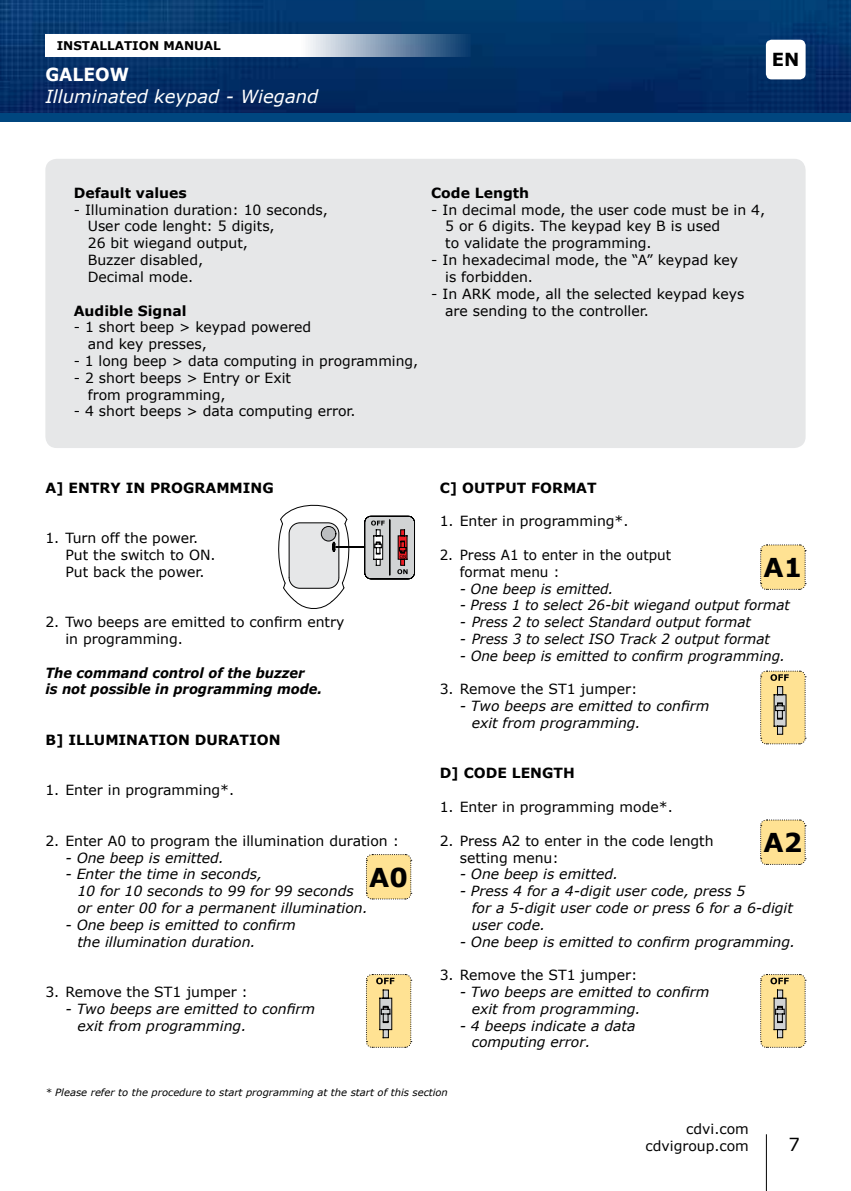
<style>
.page{position:relative;width:851px;height:1191px;background:#fff}
.page>*{position:absolute;margin:0;border:0;box-sizing:border-box;transform-origin:0 0}
.t1{font:700 26px "Verdana";color:#000}
.t2{font:italic 18px "Verdana";color:#fff}
.t3{font:700 18px "Verdana";color:#fff;scale:.95 1}
.t4{font:700 18px "Verdana";color:#000}
.t5{font:18px "Verdana";color:#000}
.t6{font:14px/16.8px "Verdana";color:#000}
.t7{font:italic 14px/16.8px "Verdana";color:#000}
.t8{font:700 14px "Verdana";color:#000}
.t9{font:italic 700 14px/16.8px "Verdana";color:#000;scale:.93 1}
.t10{font:700 12px "Verdana";color:#000}
.t11{font:italic 10px "Verdana";color:#000}
</style>
<div class="page">
<hr style="left:765px;top:1134px;width:1px;height:57px;background:#000">
<div style="left:45px;top:159px;width:760px;height:289px;background:#e6e7e8;border-radius:11px"></div>
<div style="left:364px;top:516px;width:50px;height:63px;background:#d1d3d4;border-radius:6px"></div>
<div style="left:364px;top:516px;width:50px;height:63px;border:1px dashed #000;border-radius:6px"></div>
<svg style="left:397px;top:529px;width:10px;height:45px"></svg>
<svg style="left:278px;top:504px;width:87px;height:105px"></svg>
<svg style="left:371px;top:519px;width:19px;height:56px"></svg>
<svg style="left:366px;top:974px;width:46px;height:74px;background:#dfca8e"></svg>
<svg style="left:760px;top:974px;width:46px;height:74px;background:#e0ca8e"></svg>
<svg style="left:760px;top:670px;width:46px;height:75px;background:#e0ca90"></svg>
<svg style="left:366px;top:854px;width:46px;height:46px;background:#f6dc95"></svg>
<svg style="left:760px;top:544px;width:46px;height:46px;background:#f6dc94"></svg>
<svg style="left:760px;top:819px;width:46px;height:46px;background:#f6dc95"></svg>
<img style="left:0;top:0;width:850px;height:113px">
<svg style="left:45px;top:34px;width:426px;height:23px"></svg>
<div style="left:765px;top:40px;width:40px;height:39px;background:#fff;border-radius:6px"></div>
<div style="left:0;top:113px;width:850px;height:9px;background:#00467f"></div>
<p class="t10" style="left:57px;top:37px;width:166px">INSTALLATION MANUAL</p>
<p class="t3" style="left:45px;top:62px;width:89px">GALEOW</p>
<p class="t2" style="left:45px;top:84px;width:274px">Illuminated keypad - Wiegand</p>
<p class="t4" style="left:771px;top:47px;width:29px">EN</p>
<p class="t8" style="left:74px;top:183px;width:114px">Default values</p>
<p class="t6" style="left:88px;top:201px;width:241px;text-indent:-14px">- Illumination duration: 10 seconds,<br>User code lenght: 5 digits,<br>26 bit wiegand output,<br>Buzzer disabled,<br>Decimal mode.</p>
<p class="t8" style="left:74px;top:300px;width:114px">Audible Signal</p>
<p class="t6" style="left:88px;top:319px;width:225px;text-indent:-14px">- 1 short beep &gt; keypad powered and key presses,</p>
<p class="t6" style="left:74px;top:352px;width:346px">- 1 long beep &gt; data computing in programming,</p>
<p class="t6" style="left:88px;top:369px;width:205px;text-indent:-14px">- 2 short beeps &gt; Entry or Exit from programming,</p>
<p class="t6" style="left:74px;top:403px;width:283px">- 4 short beeps &gt; data computing error.</p>
<p class="t8" style="left:431px;top:183px;width:99px">Code Length</p>
<p class="t6" style="left:445px;top:201px;width:321px;text-indent:-14px">- In decimal mode, the user code must be in 4,<br>5 or 6 digits. The keypad key B is used<br>to validate the programming.</p>
<p class="t6" style="left:445px;top:251px;width:294px;text-indent:-14px">- In hexadecimal mode, the “A” keypad key is forbidden.</p>
<p class="t6" style="left:445px;top:285px;width:300px;text-indent:-14px">- In ARK mode, all the selected keypad keys are sending to the controller.</p>
<p class="t8" style="left:45px;top:478px;width:230px">A] ENTRY IN PROGRAMMING</p>
<p class="t6" style="left:65px;top:529px;width:152px;text-indent:-20px">1. Turn off the power.<br>Put the switch to ON.<br>Put back the power.</p>
<p class="t6" style="left:65px;top:613px;width:280px;text-indent:-20px">2. Two beeps are emitted to confirm entry in programming.</p>
<p class="t9" style="left:45px;top:664px;width:299px">The command control of the buzzer<br>is not possible in programming mode.</p>
<p class="t8" style="left:45px;top:730px;width:237px">B] ILLUMINATION DURATION</p>
<p class="t6" style="left:45px;top:781px;width:190px">1. Enter in programming*.</p>
<p class="t6" style="left:45px;top:832px;width:355px">2. Enter A0 to program the illumination duration :</p>
<p class="t7" style="left:65px;top:849px;width:160px">- One beep is emitted.</p>
<p class="t7" style="left:77px;top:865px;width:292px;text-indent:-12px">- Enter the time in seconds,<br>10 for 10 seconds to 99 for 99 seconds or enter 00 for a permanent illumination.</p>
<p class="t7" style="left:77px;top:916px;width:220px;text-indent:-12px">- One beep is emitted to confirm the illumination duration.</p>
<p class="t6" style="left:45px;top:983px;width:204px">3. Remove the ST1 jumper :</p>
<p class="t7" style="left:77px;top:1000px;width:239px;text-indent:-12px">- Two beeps are emitted to confirm exit from programming.</p>
<p class="t8" style="left:439px;top:478px;width:158px">C] OUTPUT FORMAT</p>
<p class="t6" style="left:439px;top:513px;width:190px">1. Enter in programming*.</p>
<p class="t6" style="left:459px;top:546px;width:213px;text-indent:-20px">2. Press A1 to enter in the output format menu :</p>
<p class="t7" style="left:459px;top:580px;width:155px">- One beep is emitted.</p>
<p class="t7" style="left:459px;top:597px;width:331px">- Press 1 to select 26-bit wiegand output format</p>
<p class="t7" style="left:459px;top:613px;width:292px">- Press 2 to select Standard output format</p>
<p class="t7" style="left:459px;top:630px;width:311px">- Press 3 to select ISO Track 2 output format</p>
<p class="t7" style="left:459px;top:647px;width:327px">- One beep is emitted to confirm programming.</p>
<p class="t6" style="left:439px;top:681px;width:199px">3. Remove the ST1 jumper:</p>
<p class="t7" style="left:471px;top:697px;width:239px;text-indent:-12px">- Two beeps are emitted to confirm exit from programming.</p>
<p class="t8" style="left:439px;top:763px;width:136px">D] CODE LENGTH</p>
<p class="t6" style="left:439px;top:798px;width:234px">1. Enter in programming mode*.</p>
<p class="t6" style="left:459px;top:832px;width:255px;text-indent:-20px">2. Press A2 to enter in the code length setting menu:</p>
<p class="t7" style="left:459px;top:865px;width:160px">- One beep is emitted.</p>
<p class="t7" style="left:471px;top:882px;width:323px;text-indent:-12px">- Press 4 for a 4-digit user code, press 5<br>for a 5-digit user code or press 6 for a 6-digit user code.</p>
<p class="t7" style="left:459px;top:933px;width:337px">- One beep is emitted to confirm programming.</p>
<p class="t6" style="left:439px;top:966px;width:199px">3. Remove the ST1 jumper:</p>
<p class="t7" style="left:471px;top:983px;width:239px;text-indent:-12px">- Two beeps are emitted to confirm exit from programming.</p>
<p class="t7" style="left:471px;top:1017px;width:165px;text-indent:-12px">- 4 beeps indicate a data computing error.</p>
<p class="t11" style="left:45px;top:1085px;width:404px">* Please refer to the procedure to start programming at the start of this section</p>
<h1 class="t1" style="left:763px;top:549px;width:40px">A1</h1>
<h1 class="t1" style="left:763px;top:824px;width:40px">A2</h1>
<h1 class="t1" style="left:369px;top:859px;width:40px">A0</h1>
<p class="t6" style="left:645px;top:1120px;width:105px;text-align:right">cdvi.com cdvigroup.com</p>
<p class="t5" style="left:788px;top:1132px;width:13px">7</p>
</div>
